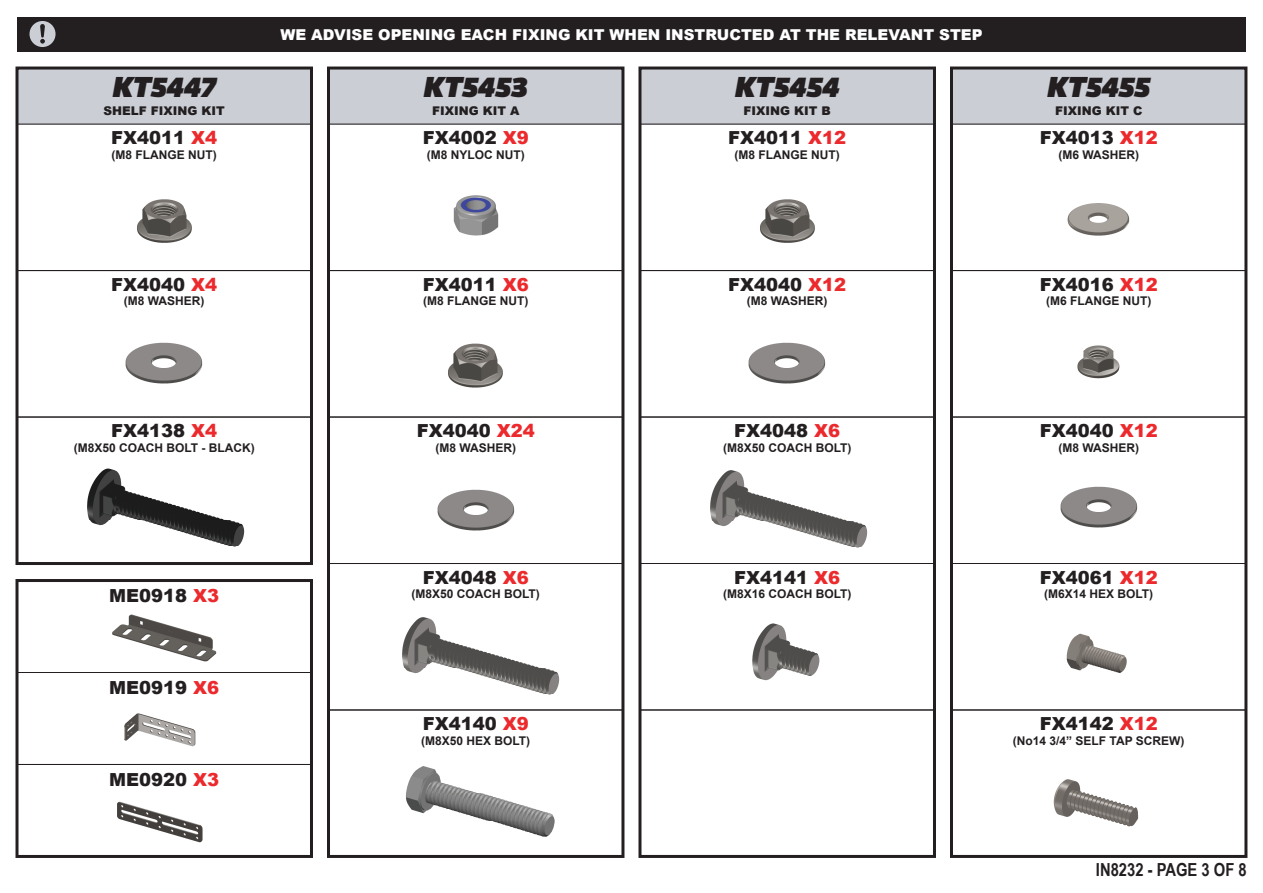
<style>
.page{position:relative;width:1263px;height:893px;background:#fff}
.page>*{position:absolute;margin:0;border:0;box-sizing:border-box;transform-origin:0 0}
.t1{font:italic 900 27px "Vinkel";color:#231f20}
.t2{font:900 18px "Arial";color:#231f20}
.t3{font:700 18px "Arial Narrow";color:#231f20}
.t4{font:900 15px "Arial";color:#fff}
.t5{font:700 12px "Arial";color:#231f20}
.t6{font:900 12px "Arial";color:#231f20}
.s1{color:#ec2a2d}
</style>
<div class="page">
<div style="left:17px;top:17px;width:1229px;height:34px;background:#231f20"></div>
<img style="left:752px;top:623px;width:68px;height:58px">
<img style="left:112px;top:614px;width:105px;height:48px">
<img style="left:124px;top:713px;width:72px;height:34px">
<img style="left:117px;top:801px;width:86px;height:42px">
<img style="left:87px;top:468px;width:158px;height:79px">
<img style="left:137px;top:199px;width:55px;height:44px">
<img style="left:710px;top:470px;width:158px;height:78px">
<img style="left:760px;top:199px;width:55px;height:44px">
<img style="left:453px;top:195px;width:46px;height:41px">
<img style="left:448px;top:343px;width:55px;height:45px">
<img style="left:437px;top:489px;width:78px;height:42px">
<img style="left:402px;top:617px;width:158px;height:78px">
<img style="left:1067px;top:203px;width:63px;height:33px">
<img style="left:1077px;top:345px;width:43px;height:34px">
<img style="left:1053px;top:779px;width:86px;height:48px">
<img style="left:1066px;top:633px;width:61px;height:40px">
<img style="left:405px;top:766px;width:150px;height:71px">
<div style="left:328px;top:68px;width:295px;height:56px;background:#cbced5"></div>
<div style="left:327px;top:67px;width:297px;height:791px;border:3px solid #231f20"></div>
<div style="left:328px;top:124px;width:295px;height:147px;border:1px solid #231f20"></div>
<div style="left:328px;top:270px;width:295px;height:147px;border:1px solid #231f20"></div>
<div style="left:328px;top:417px;width:295px;height:147px;border:1px solid #231f20"></div>
<div style="left:328px;top:563px;width:295px;height:147px;border:1px solid #231f20"></div>
<div style="left:328px;top:710px;width:295px;height:147px;border:1px solid #231f20"></div>
<div style="left:640px;top:68px;width:294px;height:56px;background:#cbced5"></div>
<div style="left:638px;top:67px;width:298px;height:791px;border:3px solid #231f20"></div>
<div style="left:640px;top:124px;width:295px;height:147px;border:1px solid #231f20"></div>
<div style="left:640px;top:270px;width:295px;height:147px;border:1px solid #231f20"></div>
<div style="left:640px;top:417px;width:295px;height:147px;border:1px solid #231f20"></div>
<div style="left:640px;top:563px;width:295px;height:147px;border:1px solid #231f20"></div>
<div style="left:640px;top:710px;width:295px;height:147px;border:1px solid #231f20"></div>
<div style="left:951px;top:68px;width:295px;height:56px;background:#cbced5"></div>
<div style="left:950px;top:67px;width:297px;height:791px;border:3px solid #231f20"></div>
<div style="left:951px;top:124px;width:295px;height:147px;border:1px solid #231f20"></div>
<div style="left:951px;top:270px;width:295px;height:147px;border:1px solid #231f20"></div>
<div style="left:951px;top:417px;width:295px;height:147px;border:1px solid #231f20"></div>
<div style="left:951px;top:563px;width:295px;height:147px;border:1px solid #231f20"></div>
<div style="left:951px;top:710px;width:295px;height:147px;border:1px solid #231f20"></div>
<div style="left:17px;top:68px;width:294px;height:56px;background:#cbced5"></div>
<div style="left:16px;top:67px;width:297px;height:498px;border:3px solid #231f20"></div>
<div style="left:17px;top:124px;width:295px;height:147px;border:1px solid #231f20"></div>
<div style="left:17px;top:270px;width:295px;height:147px;border:1px solid #231f20"></div>
<div style="left:17px;top:417px;width:295px;height:147px;border:1px solid #231f20"></div>
<img style="left:748px;top:342px;width:78px;height:42px">
<img style="left:1060px;top:486px;width:78px;height:42px">
<img style="left:125px;top:342px;width:78px;height:42px">
<div style="left:16px;top:579px;width:297px;height:279px;border:3px solid #231f20"></div>
<div style="left:17px;top:580px;width:295px;height:93px;border:1px solid #231f20"></div>
<div style="left:17px;top:672px;width:295px;height:93px;border:1px solid #231f20"></div>
<div style="left:17px;top:764px;width:295px;height:93px;border:1px solid #231f20"></div>
<div style="left:29px;top:21px;width:27px;height:26px;background:#cbced5;border-radius:50%"></div>
<svg style="left:40px;top:24px;width:5px;height:20px"></svg>
<h1 class="t1" style="left:113px;top:68px;width:105px">KT5447</h1>
<h2 class="t2" style="left:111px;top:125px;width:108px">FX4011 <span class="s1">X4</span></h2>
<p class="t5" style="left:112px;top:146px;width:107px">(M8 FLANGE NUT)</p>
<p class="t6" style="left:104px;top:102px;width:123px">SHELF FIXING KIT</p>
<p class="t4" style="left:280px;top:24px;width:704px">WE ADVISE OPENING EACH FIXING KIT WHEN INSTRUCTED AT THE RELEVANT STEP</p>
<h1 class="t1" style="left:424px;top:68px;width:105px">KT5453</h1>
<h2 class="t2" style="left:423px;top:125px;width:108px">FX4002 <span class="s1">X9</span></h2>
<p class="t5" style="left:427px;top:146px;width:99px">(M8 NYLOC NUT)</p>
<p class="t6" style="left:432px;top:102px;width:89px">FIXING KIT A</p>
<h1 class="t1" style="left:735px;top:68px;width:105px">KT5454</h1>
<h2 class="t2" style="left:728px;top:125px;width:120px">FX4011 <span class="s1">X12</span></h2>
<p class="t5" style="left:734px;top:146px;width:107px">(M8 FLANGE NUT)</p>
<p class="t6" style="left:743px;top:102px;width:89px">FIXING KIT B</p>
<h1 class="t1" style="left:1047px;top:68px;width:104px">KT5455</h1>
<h2 class="t2" style="left:1040px;top:125px;width:120px">FX4013 <span class="s1">X12</span></h2>
<p class="t5" style="left:1058px;top:146px;width:82px">(M6 WASHER)</p>
<p class="t6" style="left:1055px;top:102px;width:89px">FIXING KIT C</p>
<h2 class="t2" style="left:111px;top:271px;width:108px">FX4040 <span class="s1">X4</span></h2>
<p class="t5" style="left:124px;top:293px;width:82px">(M8 WASHER)</p>
<h2 class="t2" style="left:111px;top:418px;width:108px">FX4138 <span class="s1">X4</span></h2>
<p class="t5" style="left:74px;top:439px;width:183px">(M8X50 COACH BOLT - BLACK)</p>
<h2 class="t2" style="left:109px;top:583px;width:112px">ME0918 <span class="s1">X3</span></h2>
<h2 class="t2" style="left:109px;top:675px;width:112px">ME0919 <span class="s1">X6</span></h2>
<h2 class="t2" style="left:109px;top:767px;width:112px">ME0920 <span class="s1">X3</span></h2>
<h2 class="t2" style="left:423px;top:271px;width:108px">FX4011 <span class="s1">X6</span></h2>
<p class="t5" style="left:423px;top:293px;width:107px">(M8 FLANGE NUT)</p>
<h2 class="t2" style="left:417px;top:418px;width:120px">FX4040 <span class="s1">X24</span></h2>
<p class="t5" style="left:435px;top:439px;width:82px">(M8 WASHER)</p>
<h2 class="t2" style="left:423px;top:564px;width:108px">FX4048 <span class="s1">X6</span></h2>
<p class="t5" style="left:411px;top:585px;width:130px">(M8X50 COACH BOLT)</p>
<h2 class="t2" style="left:423px;top:711px;width:108px">FX4140 <span class="s1">X9</span></h2>
<p class="t5" style="left:421px;top:732px;width:111px">(M8X50 HEX BOLT)</p>
<h2 class="t2" style="left:728px;top:271px;width:120px">FX4040 <span class="s1">X12</span></h2>
<p class="t5" style="left:747px;top:293px;width:82px">(M8 WASHER)</p>
<h2 class="t2" style="left:1040px;top:271px;width:120px">FX4016 <span class="s1">X12</span></h2>
<p class="t5" style="left:1046px;top:293px;width:107px">(M6 FLANGE NUT)</p>
<h2 class="t2" style="left:734px;top:418px;width:108px">FX4048 <span class="s1">X6</span></h2>
<p class="t5" style="left:723px;top:439px;width:130px">(M8X50 COACH BOLT)</p>
<h2 class="t2" style="left:1040px;top:418px;width:120px">FX4040 <span class="s1">X12</span></h2>
<p class="t5" style="left:1058px;top:439px;width:82px">(M8 WASHER)</p>
<h2 class="t2" style="left:734px;top:564px;width:108px">FX4141 <span class="s1">X6</span></h2>
<p class="t5" style="left:723px;top:585px;width:130px">(M8X16 COACH BOLT)</p>
<h2 class="t2" style="left:1040px;top:564px;width:120px">FX4061 <span class="s1">X12</span></h2>
<p class="t5" style="left:1044px;top:585px;width:111px">(M6X14 HEX BOLT)</p>
<h2 class="t2" style="left:1040px;top:711px;width:120px">FX4142 <span class="s1">X12</span></h2>
<p class="t5" style="left:1013px;top:732px;width:173px">(No14 3/4” SELF TAP SCREW)</p>
<h2 class="t3" style="left:1096px;top:856px;width:152px">IN8232 - PAGE 3 OF 8</h2>
</div>
